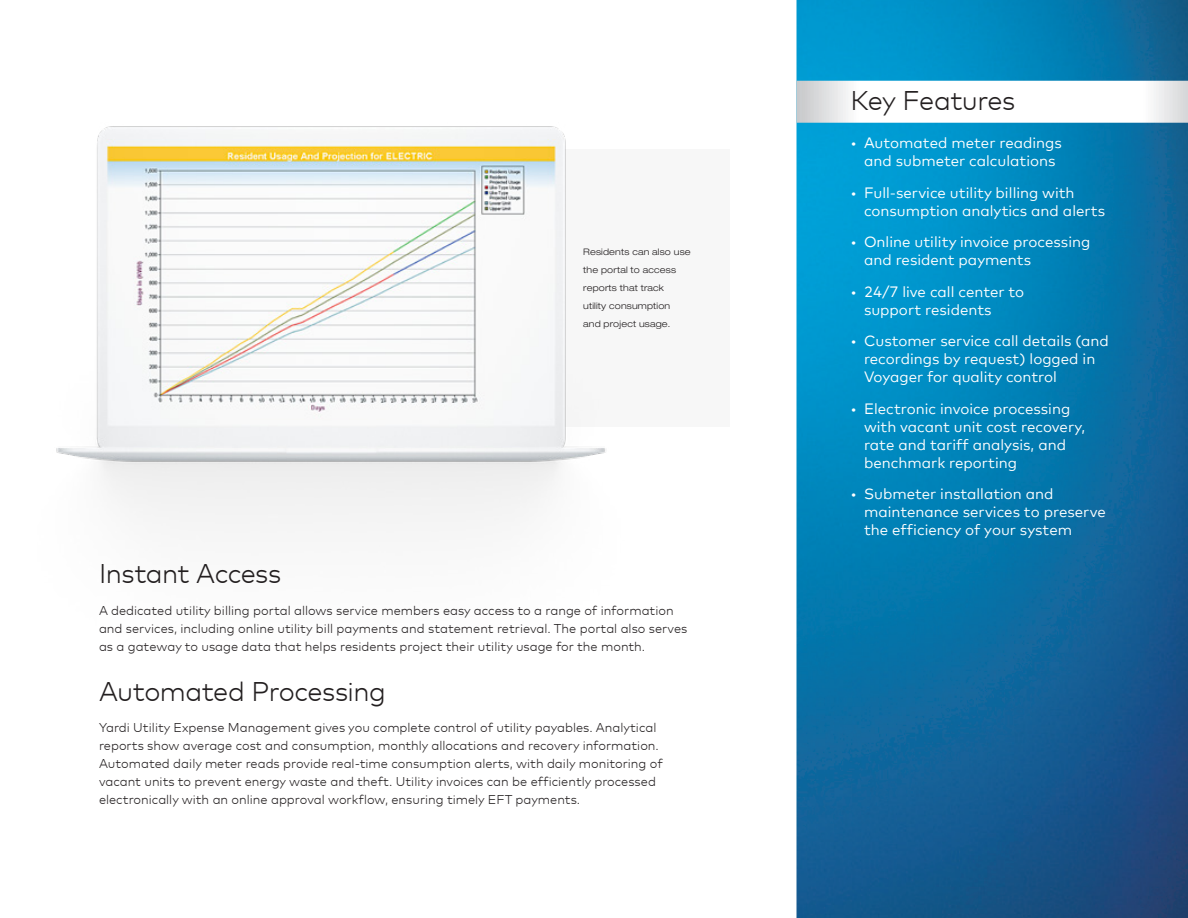
<style>
.page{position:relative;width:1188px;height:918px;background:#fff}
.page>*{position:absolute;margin:0;border:0;box-sizing:border-box;transform-origin:0 0}
.Sub-Headline{font:300 27px "Mark Offc Pro";letter-spacing:-.02em;color:#231f20}
.Bullet-Headline-Feat{font:300 27px "Mark Offc Pro";letter-spacing:-.025em;color:#231f20}
.t1{font:15px/18px "Mark Offc Pro";color:#fff}
.Body-Text{font:300 12.75px/18px "Mark Offc Pro";color:#231f20}
.Image_Caption_Horiz{font:300 expanded 9px/18px "Helvetica Neue LT Std";letter-spacing:.02em;color:#231f20}
</style>
<div class="page">
<img style="left:796px;top:0;width:392px;height:918px">
<div style="left:563px;top:149px;width:167px;height:277px;background:#f7f7f7"></div>
<svg style="left:796px;top:81px;width:392px;height:42px"></svg>
<img style="left:56px;top:126px;width:550px;height:398px">
<p class="Image_Caption_Horiz" style="left:583px;top:243px;width:109px">Residents can also use the portal to access reports that track<br>utility consumption<br>and project usage.</p>
<p class="Sub-Headline" style="left:99px;top:553px;width:184px">Instant Access</p>
<p class="Body-Text" style="left:99px;top:600px;width:590px">A dedicated utility billing portal allows service members easy access to a range of information and services, including online utility bill payments and statement retrieval. The portal also serves as a gateway to usage data that helps residents project their utility usage for the month.</p>
<p class="Sub-Headline" style="left:99px;top:671px;width:288px">Automated Processing</p>
<p class="Body-Text" style="left:99px;top:718px;width:565px">Yardi Utility Expense Management gives you complete control of utility payables. Analytical reports show average cost and consumption, monthly allocations and recovery information.<br>Automated daily meter reads provide real-time consumption alerts, with daily monitoring of vacant units to prevent energy waste and theft. Utility invoices can be efficiently processed electronically with an online approval workflow, ensuring timely EFT payments.</p>
<p class="Bullet-Headline-Feat" style="left:850px;top:80px;width:166px">Key Features</p>
<p class="t1" style="left:850px;top:133px;width:213px;text-align:center">• Automated meter readings and submeter calculations</p>
<p class="t1" style="left:864px;top:182px;width:243px;text-indent:-14px">• Full-service utility billing with consumption analytics and alerts</p>
<p class="t1" style="left:864px;top:232px;width:228px;text-indent:-14px">• Online utility invoice processing and resident payments</p>
<p class="t1" style="left:864px;top:281px;width:162px;text-indent:-14px">• 24/7 live call center to support residents</p>
<p class="t1" style="left:864px;top:331px;width:246px;text-indent:-14px">• Customer service call details (and recordings by request) logged in<br>Voyager for quality control</p>
<p class="t1" style="left:864px;top:398px;width:223px;text-indent:-14px">• Electronic invoice processing with vacant unit cost recovery, rate and tariff analysis, and benchmark reporting</p>
<p class="t1" style="left:864px;top:484px;width:243px;text-indent:-14px">• Submeter installation and maintenance services to preserve the efficiency of your system</p>
</div>
